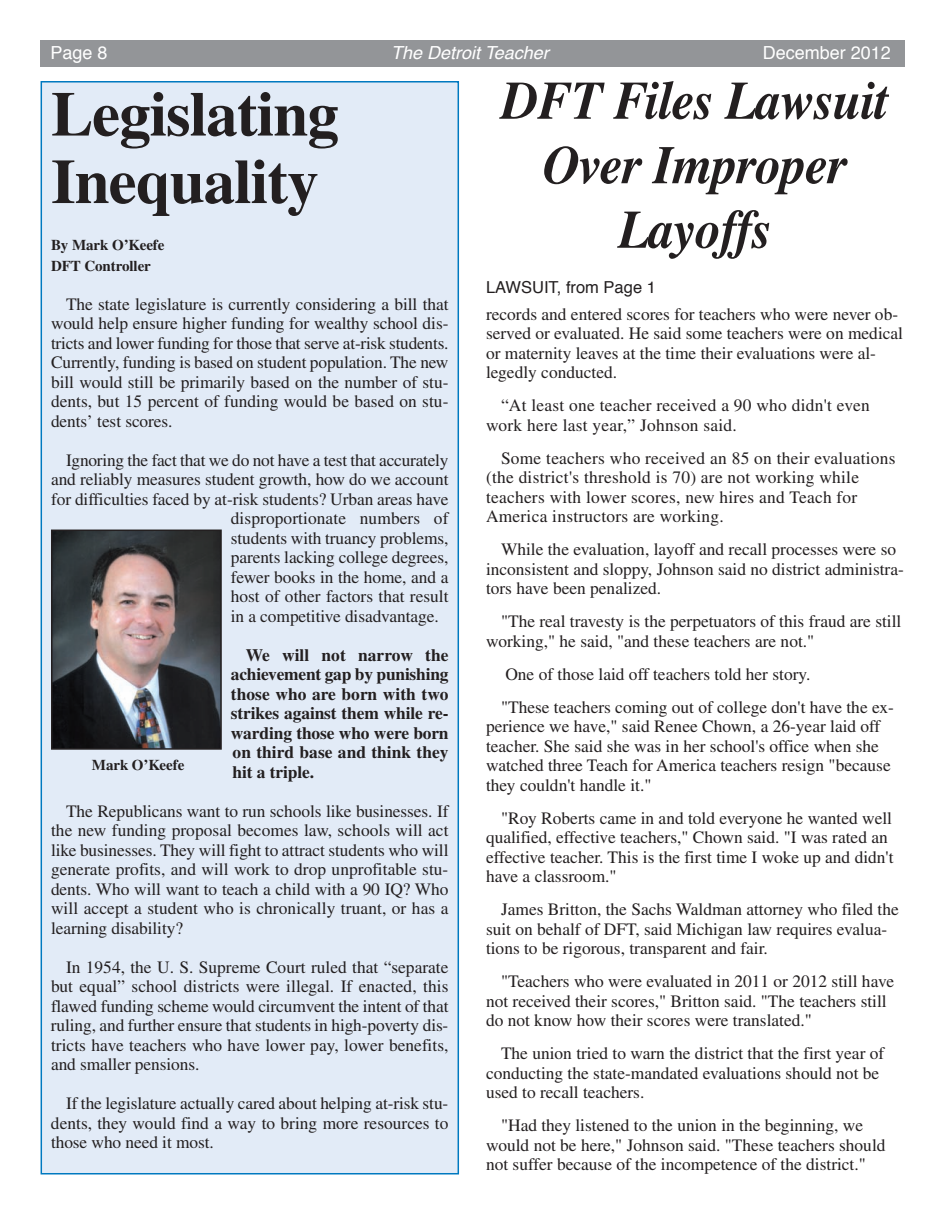
<style>
.page{position:relative;width:945px;height:1215px;background:#fff}
.page>*{position:absolute;margin:0;border:0;box-sizing:border-box;transform-origin:0 0}
.t1{font:700 63px/67.5px "Times";letter-spacing:-.015em;color:#231f20}
.t2{font:italic 700 54px/64.5px "Times";letter-spacing:-.015em;color:#231f20;text-align:center;scale:.95 1}
.t3{font:18px "Helvetica";color:#fff}
.t4{font:italic 18px "Helvetica";color:#fff}
.t5{font:17.4px/19.5px "Times";color:#231f20}
.t6{font:700 17.4px/19.5px "Times";letter-spacing:-.005em;color:#231f20;text-align:justify}
.t7{font:16.5px "Helvetica";color:#231f20}
.t8{font:700 15px/21px "Times";letter-spacing:-.005em;color:#231f20}
</style>
<div class="page">
<div style="left:40px;top:40px;width:865px;height:28px;background:#939598"></div>
<div style="left:42px;top:83px;width:416px;height:1090px;background:#e2ebf7"></div>
<img style="left:54px;top:533px;width:165px;height:214px">
<div style="left:51px;top:530px;width:171px;height:220px;border:2px solid #231f20"></div>
<p class="t3" style="left:51px;top:45px;width:59px">Page 8</p>
<p class="t4" style="left:391px;top:45px;width:159px">The Detroit Teacher</p>
<p class="t3" style="left:763px;top:45px;width:130px">December 2012</p>
<h1 class="t1" style="left:51px;top:87px;width:289px">Legislating<br>Inequality</h1>
<p class="t8" style="left:51px;top:236px;width:115px">By Mark O’Keefe<br>DFT Controller</p>
<p class="t5" style="left:51px;top:296px;width:399px;text-align:justify;text-indent:15px">The state legislature is currently considering a bill that would help ensure higher funding for wealthy school dis&shy;tricts and lower funding for those that serve at-risk students.<br>Currently, funding is based on student population. The new bill would still be primarily based on the number of stu&shy;dents, but 15 percent of funding would be based on stu&shy;dents’ test scores.</p>
<p class="t5" style="left:66px;top:452px;width:384px">Ignoring the fact that we do not have a test that accurately</p>
<p class="t5" style="left:51px;top:472px;width:399px">and reliably measures student growth, how do we account</p>
<p class="t5" style="left:51px;top:491px;width:399px">for difficulties faced by at-risk students? Urban areas have</p>
<p class="t5" style="left:231px;top:511px;width:219px">disproportionate numbers of</p>
<p class="t5" style="left:231px;top:530px;width:219px">students with truancy problems,</p>
<p class="t5" style="left:231px;top:550px;width:219px">parents lacking college degrees,</p>
<p class="t5" style="left:231px;top:569px;width:219px">fewer books in the home, and a</p>
<p class="t5" style="left:231px;top:589px;width:219px">host of other factors that result</p>
<p class="t5" style="left:231px;top:608px;width:209px">in a competitive disadvantage.</p>
<p class="t6" style="left:231px;top:647px;width:219px;text-indent:15px">We will not narrow the achievement gap by punishing those who are born with two strikes against them while re&shy;warding those who were born on third base and think they hit a triple.</p>
<p class="t5" style="left:51px;top:803px;width:399px;text-align:justify;text-indent:15px">The Republicans want to run schools like businesses. If the new funding proposal becomes law, schools will act like businesses. They will fight to attract students who will generate profits, and will work to drop unprofitable stu&shy;dents. Who will want to teach a child with a 90 IQ? Who will accept a student who is chronically truant, or has a learning disability?</p>
<p class="t5" style="left:51px;top:959px;width:399px;text-align:justify;text-indent:15px">In 1954, the U. S. Supreme Court ruled that “separate but equal” school districts were illegal. If enacted, this flawed funding scheme would circumvent the intent of that ruling, and further ensure that students in high-poverty dis&shy;tricts have teachers who have lower pay, lower benefits, and smaller pensions.</p>
<p class="t5" style="left:51px;top:1096px;width:399px;text-align:justify;text-indent:15px">If the legislature actually cared about helping at-risk stu&shy;dents, they would find a way to bring more resources to those who need it most.</p>
<h2 class="t2" style="left:502px;top:73px;width:409px">DFT Files Lawsuit<br>Over Improper<br>Layoffs</h2>
<p class="t7" style="left:486px;top:280px;width:171px">LAWSUIT, from Page 1</p>
<p class="t5" style="left:486px;top:306px;width:419px">records and entered scores for teachers who were never ob&shy;served or evaluated. He said some teachers were on medical or maternity leaves at the time their evaluations were al&shy;legedly conducted.</p>
<p class="t5" style="left:486px;top:397px;width:385px;text-indent:15px">“At least one teacher received a 90 who didn't even work here last year,” Johnson said.</p>
<p class="t5" style="left:486px;top:450px;width:411px;text-indent:15px">Some teachers who received an 85 on their evaluations (the district's threshold is 70) are not working while teachers with lower scores, new hires and Teach for America instructors are working.</p>
<p class="t5" style="left:486px;top:541px;width:419px;text-indent:15px">While the evaluation, layoff and recall processes were so inconsistent and sloppy, Johnson said no district administra&shy;tors have been penalized.</p>
<p class="t5" style="left:486px;top:613px;width:417px;text-indent:15px">"The real travesty is the perpetuators of this fraud are still working," he said, "and these teachers are not."</p>
<p class="t5" style="left:501px;top:659px;width:395px;line-height:33px">One of those laid off teachers told her story.<br>"These teachers coming out of college don't have the ex-</p>
<p class="t5" style="left:486px;top:718px;width:406px">perience we have," said Renee Chown, a 26-year laid off teacher. She said she was in her school's office when she watched three Teach for America teachers resign "because they couldn't handle it."</p>
<p class="t5" style="left:486px;top:810px;width:409px;text-indent:15px">"Roy Roberts came in and told everyone he wanted well qualified, effective teachers," Chown said. "I was rated an effective teacher. This is the first time I woke up and didn't have a classroom."</p>
<p class="t5" style="left:486px;top:901px;width:414px;text-indent:15px">James Britton, the Sachs Waldman attorney who filed the suit on behalf of DFT, said Michigan law requires evalua&shy;tions to be rigorous, transparent and fair.</p>
<p class="t5" style="left:486px;top:973px;width:410px;text-indent:15px">"Teachers who were evaluated in 2011 or 2012 still have not received their scores," Britton said. "The teachers still do not know how their scores were translated."</p>
<p class="t5" style="left:486px;top:1045px;width:400px;text-indent:15px">The union tried to warn the district that the first year of conducting the state-mandated evaluations should not be used to recall teachers.</p>
<p class="t5" style="left:486px;top:1117px;width:401px;text-indent:15px">"Had they listened to the union in the beginning, we would not be here," Johnson said. "These teachers should not suffer because of the incompetence of the district."</p>
<p class="t8" style="left:92px;top:755px;width:94px">Mark O’Keefe</p>
</div>
